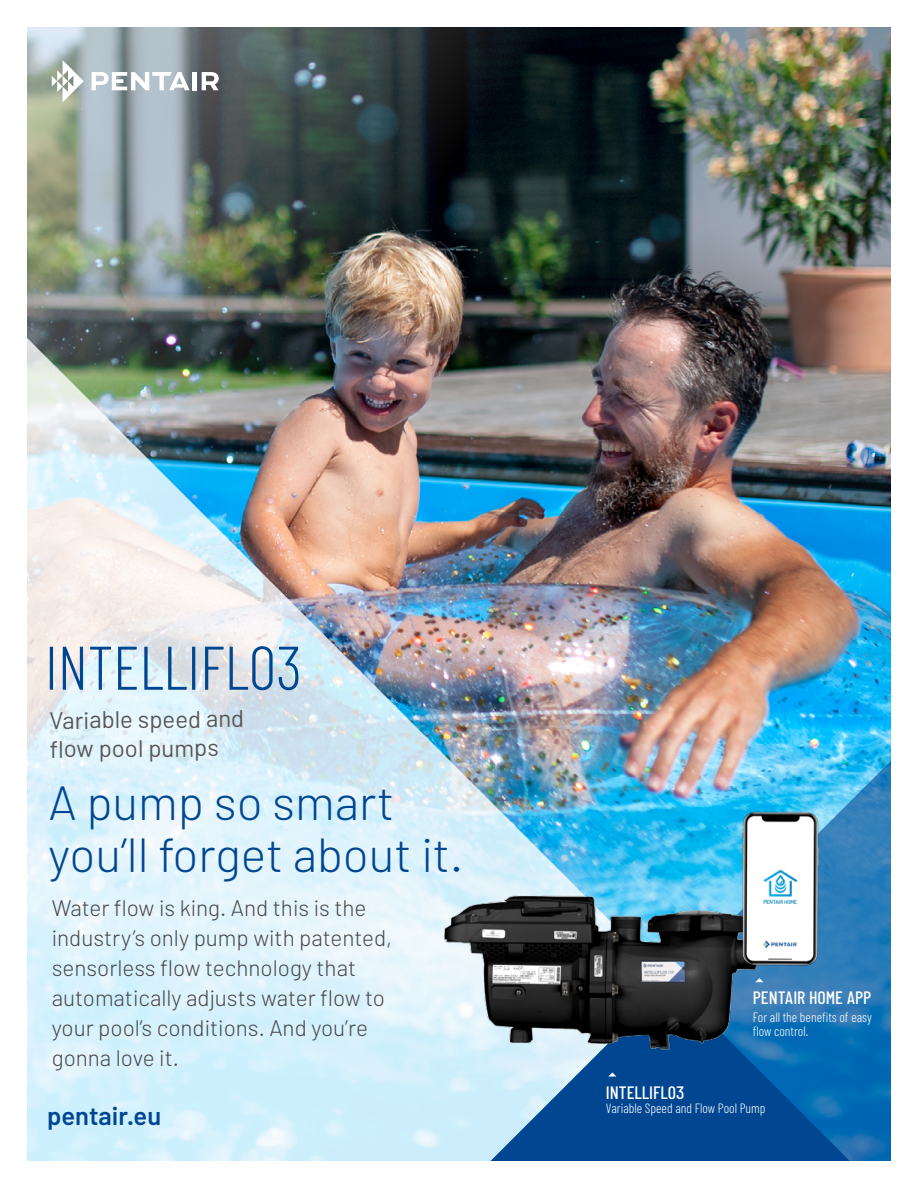
<style>
.page{position:relative;width:918px;height:1188px;background:#fff}
.page>*{position:absolute;margin:0;border:0;box-sizing:border-box;transform-origin:0 0}
.t1{font:300 61.5px "Barlow Condensed";color:#004691}
.t2{font:300 48px/52.5px "Barlow";color:#004691}
.t3{font:600 25.5px "Barlow";color:#004691}
.t4{font:24px/28.8px "Barlow";letter-spacing:-.01em;color:#575756}
.t5{font:300 22.5px/30px "Barlow";color:#474747}
.t6{font:500 18px "Barlow Condensed";color:#fff}
.t7{font:300 13.5px/13.5px "Barlow Condensed";color:#fff}
</style>
<div class="page">
<img style="left:28px;top:28px;width:862px;height:235px">
<img style="left:670px;top:263px;width:220px;height:897px">
<img style="left:28px;top:263px;width:642px;height:897px">
<svg style="left:465px;top:981px;width:411px;height:179px;background:#1f68aa"></svg>
<img style="left:423px;top:861px;width:364px;height:225px">
<svg style="left:608px;top:1072px;width:8px;height:5px"></svg>
<svg style="left:755px;top:978px;width:8px;height:4px"></svg>
<img style="left:740px;top:809px;width:80px;height:160px">
<svg style="left:52px;top:60px;width:32px;height:42px"></svg>
<svg style="left:91px;top:72px;width:99px;height:18px"></svg>
<hr style="left:193px;top:72px;width:4px;height:18px;background:#fff">
<svg style="left:202px;top:72px;width:17px;height:18px"></svg>
<h1 class="t1" style="left:45px;top:629px;width:259px">INTELLIFLO3</h1>
<p class="t4" style="left:50px;top:704px;width:196px">Variable speed and flow pool pumps</p>
<h2 class="t2" style="left:49px;top:775px;width:416px">A pump so smart you’ll forget about it.</h2>
<p class="t5" style="left:52px;top:893px;width:342px">Water flow is king. And this is the industry’s only pump with patented, sensorless flow technology that automatically adjusts water flow to your pool’s conditions. And you’re gonna love it.</p>
<p class="t3" style="left:47px;top:1100px;width:115px">pentair.eu</p>
<p class="t6" style="left:753px;top:987px;width:120px">PENTAIR HOME APP</p>
<p class="t7" style="left:753px;top:1010px;width:120px">For all the benefits of easy flow control.</p>
<p class="t6" style="left:606px;top:1081px;width:80px">INTELLIFLO3</p>
<p class="t7" style="left:606px;top:1102px;width:161px">Variable Speed and Flow Pool Pump</p>
</div>
